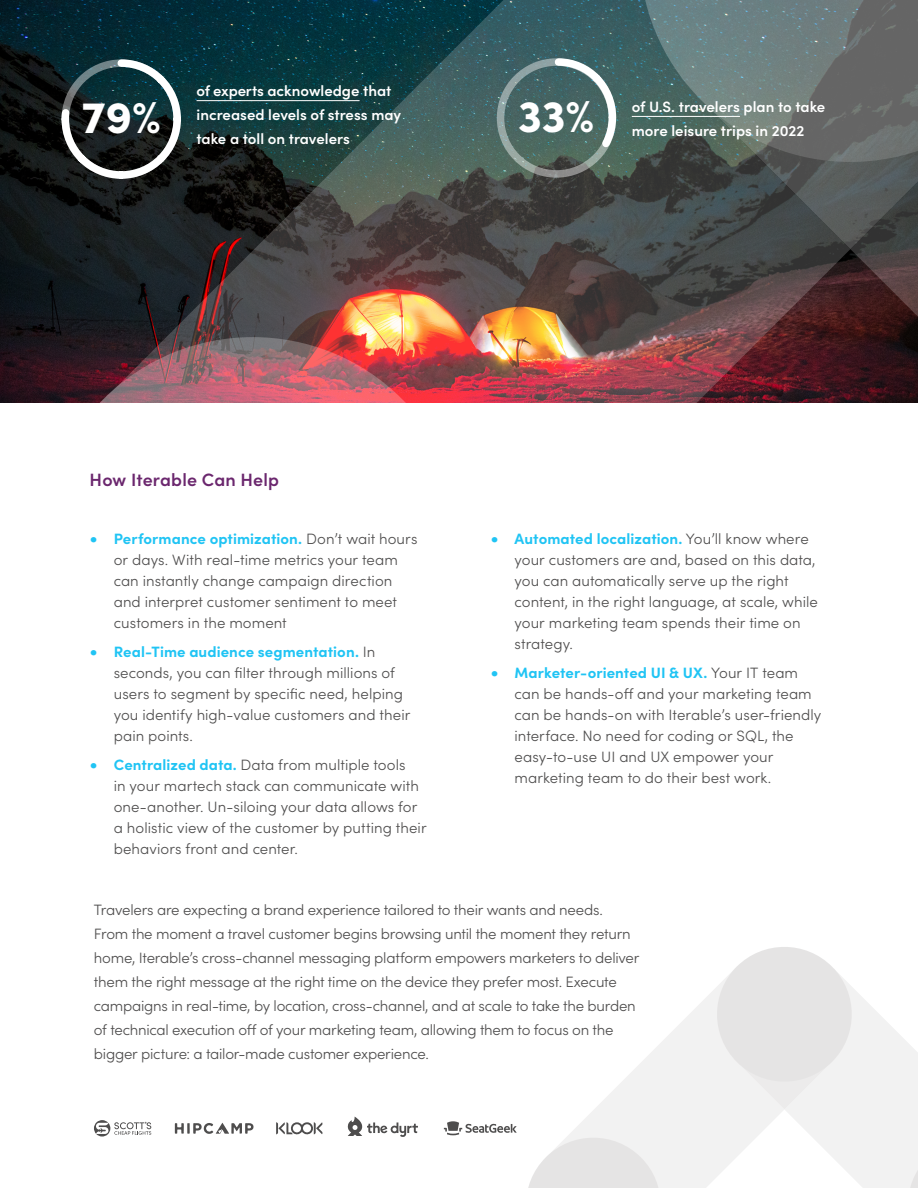
<style>
.page{position:relative;width:918px;height:1188px;background:#fff}
.page>*{position:absolute;margin:0;border:0;box-sizing:border-box;transform-origin:0 0}
.t1{font:900 44.85px "Sofia Pro";color:#fff}
.t2{font:600 17.85px "Sofia Pro";letter-spacing:.01em;color:#6b276e}
.t3{font:300 15px/21px "Sofia Pro";color:#4e4d4d}
.t4{font:600 15px/24px "Sofia Pro";color:#fff}
.s1{font-weight:600;font-size:18px;color:#20c4f4}
.s2{font-weight:700;color:#20c4f4}
</style>
<div class="page">
<img style="left:0;top:0;width:106px;height:402px">
<img style="left:106px;top:0;width:744px;height:403px">
<svg style="left:850px;top:249px;width:68px;height:154px;background:#381d20"></svg>
<svg style="left:708px;top:183px;width:210px;height:66px;background:#474c4c"></svg>
<svg style="left:619px;top:0;width:299px;height:183px;background:#5e6d6b"></svg>
<img style="left:58px;top:317px;width:426px;height:86px">
<svg style="left:94px;top:1120px;width:57px;height:17px"></svg>
<svg style="left:348px;top:1117px;width:70px;height:20px"></svg>
<svg style="left:175px;top:1123px;width:79px;height:11px"></svg>
<svg style="left:276px;top:1122px;width:47px;height:13px"></svg>
<hr style="left:197px;top:100px;width:163px;height:1px;background:#fff">
<svg style="left:58px;top:56px;width:127px;height:127px;background:#314144"></svg>
<hr style="left:632px;top:116px;width:108px;height:1px;background:#fff">
<div style="left:497px;top:58px;width:119px;height:120px;border:8px solid #fff;border-radius:50%"></div>
<svg style="left:551px;top:55px;width:69px;height:99px;background:#5f7b78"></svg>
<svg style="left:583px;top:994px;width:127px;height:194px;fill:#f2f2f2"></svg>
<svg style="left:710px;top:947px;width:208px;height:241px"></svg>
<svg style="left:444px;top:1121px;width:223px;height:67px"></svg>
<h1 class="t1" style="left:82px;top:82px;width:80px">79%</h1>
<p class="t4" style="left:197px;top:78px;width:206px">of experts acknowledge that increased levels of stress may</p>
<p class="t4" style="left:197px;top:126px;width:155px">take a toll on travelers</p>
<h1 class="t1" style="left:518px;top:81px;width:78px">33%</h1>
<p class="t4" style="left:632px;top:94px;width:195px">of U.S. travelers plan to take</p>
<p class="t4" style="left:632px;top:118px;width:174px">more leisure trips in 2022</p>
<p class="t2" style="left:90px;top:466px;width:191px">How Iterable Can Help</p>
<p class="t3" style="left:114px;top:527px;width:305px;text-indent:-24px"><span class="s1">•</span> <span class="s2">Performance optimization.</span> Don’t wait hours or days. With real-time metrics your team can instantly change campaign direction and interpret customer sentiment to meet customers in the moment</p>
<p class="t3" style="left:114px;top:640px;width:298px;text-indent:-24px"><span class="s1">•</span> <span class="s2">Real-Time audience segmentation.</span> In seconds, you can filter through millions of users to segment by specific need, helping you identify high-value customers and their pain points.</p>
<p class="t3" style="left:114px;top:753px;width:314px;text-indent:-24px"><span class="s1">•</span> <span class="s2">Centralized data.</span> Data from multiple tools<br>in your martech stack can communicate with one-another. Un-siloing your data allows for a holistic view of the customer by putting their behaviors front and center.</p>
<p class="t3" style="left:515px;top:527px;width:305px;text-indent:-24px"><span class="s1">•</span> <span class="s2">Automated localization.</span> You’ll know where your customers are and, based on this data, you can automatically serve up the right content, in the right language, at scale, while your marketing team spends their time on strategy.</p>
<p class="t3" style="left:515px;top:661px;width:308px;text-indent:-24px"><span class="s1">•</span> <span class="s2">Marketer-oriented UI &amp; UX.</span> Your IT team can be hands-off and your marketing team can be hands-on with Iterable’s user-friendly interface. No need for coding or SQL, the easy-to-use UI and UX empower your marketing team to do their best work.</p>
<p class="t3" style="left:94px;top:897px;width:547px;line-height:24px">Travelers are expecting a brand experience tailored to their wants and needs.<br>From the moment a travel customer begins browsing until the moment they return home, Iterable’s cross-channel messaging platform empowers marketers to deliver them the right message at the right time on the device they prefer most. Execute campaigns in real-time, by location, cross-channel, and at scale to take the burden of technical execution off of your marketing team, allowing them to focus on the bigger picture: a tailor-made customer experience.</p>
</div>
